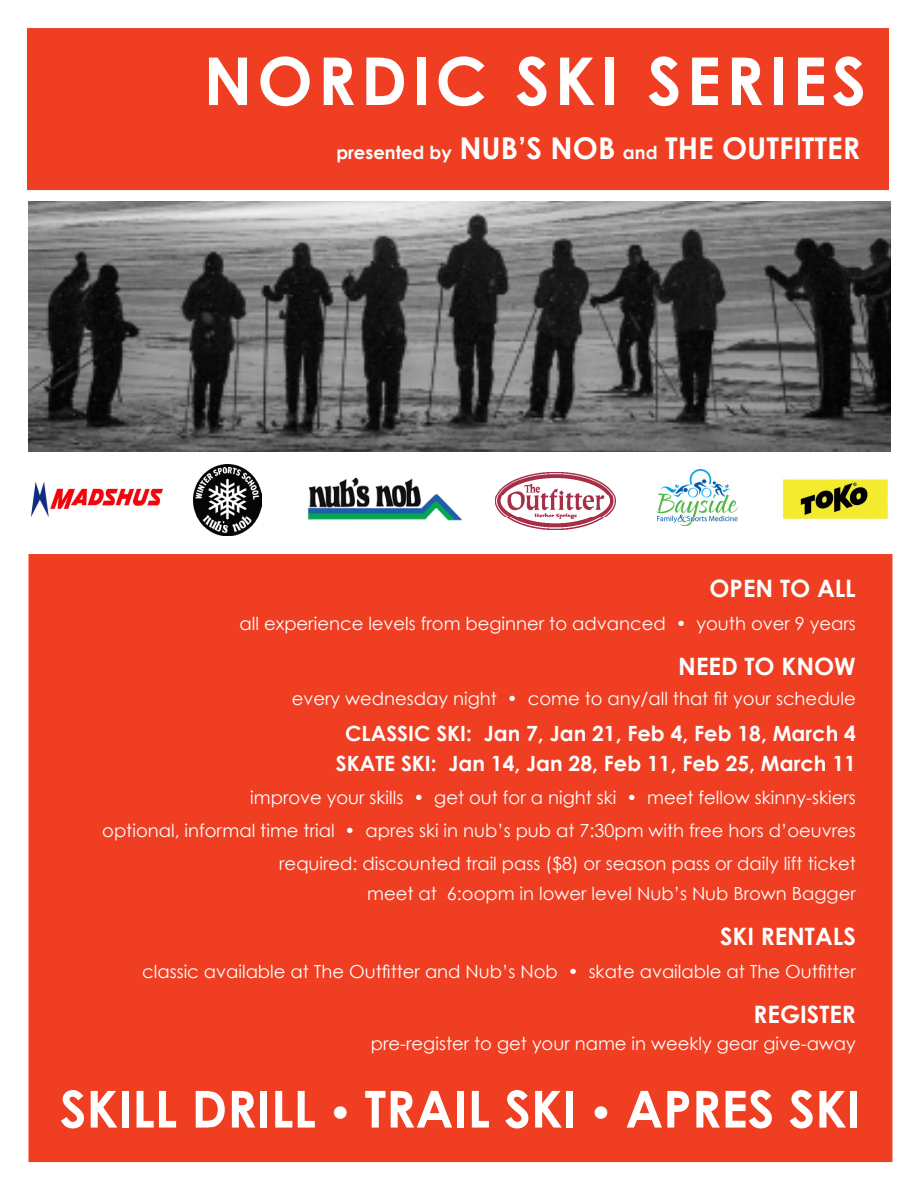
<style>
.page{position:relative;width:918px;height:1188px;background:#fff}
.page>*{position:absolute;margin:0;border:0;box-sizing:border-box;transform-origin:0 0}
.t1{font:700 66px "Century Gothic";letter-spacing:.075em;color:#fff}
.t2{font:700 51px "Century Gothic";color:#fff}
.t3{font:700 30px "Century Gothic";color:#fff}
.t4{font:700 24px "Century Gothic";color:#fff}
.t5{font:700 21px "Century Gothic";color:#fff}
.t6{font:18px "Century Gothic";color:#fff}
.s1{font-size:18px}
.s2{font-size:42px}
</style>
<div class="page">
<div style="left:28px;top:554px;width:864px;height:608px;background:#ef3e22"></div>
<div style="left:27px;top:28px;width:862px;height:162px;background:#ef3e22;border:2px solid #ef3e22"></div>
<img style="left:32px;top:482px;width:131px;height:35px">
<img style="left:782px;top:479px;width:106px;height:39px">
<img style="left:495px;top:473px;width:121px;height:56px">
<img style="left:194px;top:465px;width:68px;height:70px">
<img style="left:308px;top:477px;width:154px;height:44px">
<img style="left:28px;top:201px;width:862px;height:251px">
<img style="left:656px;top:470px;width:82px;height:55px">
<p class="t1" style="left:204px;top:40px;width:664px">NORDIC SKI SERIES</p>
<p class="t3" style="left:336px;top:129px;width:525px"><span class="s1">presented by</span> NUB’S NOB <span class="s1">and</span> THE OUTFITTER</p>
<p class="t4" style="left:709px;top:573px;width:148px">OPEN TO ALL</p>
<p class="t6" style="left:240px;top:612px;width:618px">all experience levels from beginner to advanced • youth over 9 years</p>
<p class="t4" style="left:678px;top:651px;width:179px">NEED TO KNOW</p>
<p class="t6" style="left:292px;top:687px;width:566px">every wednesday night • come to any/all that fit your schedule</p>
<p class="t5" style="left:345px;top:720px;width:512px">CLASSIC SKI: Jan 7, Jan 21, Feb 4, Feb 18, March 4</p>
<p class="t5" style="left:336px;top:750px;width:521px">SKATE SKI: Jan 14, Jan 28, Feb 11, Feb 25, March 11</p>
<p class="t6" style="left:250px;top:786px;width:607px">improve your skills • get out for a night ski • meet fellow skinny-skiers</p>
<p class="t6" style="left:102px;top:819px;width:755px">optional, informal time trial • apres ski in nub’s pub at 7:30pm with free hors d’oeuvres</p>
<p class="t6" style="left:279px;top:852px;width:578px">required: discounted trail pass ($8) or season pass or daily lift ticket</p>
<p class="t6" style="left:367px;top:882px;width:490px">meet at 6:oopm in lower level Nub’s Nub Brown Bagger</p>
<p class="t4" style="left:720px;top:921px;width:137px">SKI RENTALS</p>
<p class="t6" style="left:142px;top:960px;width:715px">classic available at The Outfitter and Nub’s Nob • skate available at The Outfitter</p>
<p class="t4" style="left:754px;top:999px;width:104px">REGISTER</p>
<p class="t6" style="left:371px;top:1032px;width:486px">pre-register to get your name in weekly gear give-away</p>
<p class="t2" style="left:60px;top:1077px;width:803px">SKILL DRILL <span class="s2">•</span> TRAIL SKI <span class="s2">•</span> APRES SKI</p>
</div>
